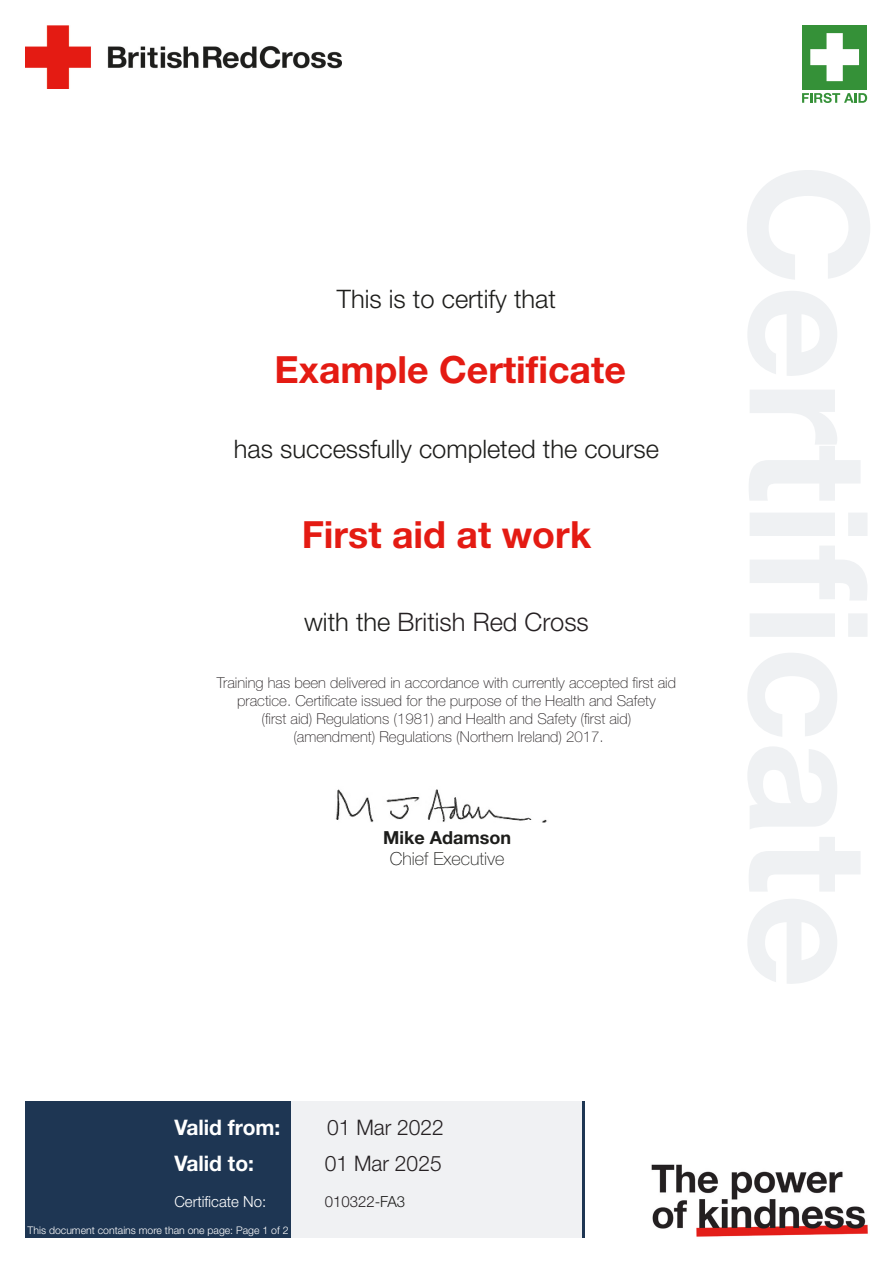
<style>
.page{position:relative;width:893px;height:1263px;background:#fff}
.page>*{position:absolute;margin:0;border:0;box-sizing:border-box;transform-origin:0 0}
.t1{font:700 37.5px "Helvetica Neue LT Pro";color:#e41b13}
.t2{font:300 25.5px "Helvetica Neue LT Pro";color:#1d1d1b}
.t3{font:300 25.5px "Helvetica Neue LT Pro";color:#252022}
.t4{font:700 21.45px "Helvetica Neue LT Pro";color:#fff}
.t5{font:300 21.45px "Helvetica Neue LT Pro";color:#252022}
.t6{font:100 18px "Helvetica Neue LT Pro";color:#1d1d1b}
.t7{font:700 18px "Helvetica Neue LT Pro";color:#1d1d1b}
.t8{font:300 15.3px "Helvetica Neue LT Pro";color:#fff}
.t9{font:300 15.3px "Helvetica Neue LT Pro";color:#252022}
.t10{font:100 15px/18px "Helvetica Neue LT Pro";color:#252022;text-align:center}
.t11{font:300 10.5px "Helvetica Neue LT Pro";color:#fff}
.s1{color:#1d1d1b}
</style>
<div class="page">
<div style="left:802px;top:25px;width:65px;height:64px;background:#359138"></div>
<svg style="left:802px;top:93px;width:65px;height:10px"></svg>
<svg style="left:810px;top:33px;width:49px;height:48px"></svg>
<img style="left:26px;top:25px;width:315px;height:64px">
<img style="left:651px;top:1164px;width:217px;height:73px">
<div style="left:291px;top:1101px;width:292px;height:136px;background:#f0f1f3"></div>
<div style="left:26px;top:1101px;width:265px;height:136px;background:#1e3653"></div>
<hr style="left:583px;top:1101px;width:2px;height:136px;background:#1e3653">
<img style="left:335px;top:789px;width:212px;height:33px">
<p class="t2" style="left:337px;top:283px;width:221px">This is to certify that</p>
<p class="t1" style="left:275px;top:346px;width:353px">Example Certificate</p>
<p class="t2" style="left:234px;top:433px;width:427px">has successfully completed the course</p>
<p class="t1" style="left:302px;top:511px;width:291px">First aid at work</p>
<p class="t3" style="left:304px;top:606px;width:286px"><span class="s1">with the</span> British Red Cross</p>
<p class="t10" style="left:217px;top:673px;width:461px">Training has been delivered in accordance with currently accepted first aid practice. Certificate issued for the purpose of the Health and Safety</p>
<p class="t10" style="left:262px;top:709px;width:371px">(first aid) Regulations (1981) and Health and Safety (first aid)</p>
<p class="t10" style="left:293px;top:727px;width:312px">(amendment) Regulations (Northern Ireland) 2017.</p>
<p class="t7" style="left:383px;top:826px;width:129px">Mike Adamson</p>
<p class="t6" style="left:390px;top:848px;width:116px">Chief Executive</p>
<p class="t4" style="left:174px;top:1113px;width:108px">Valid from:</p>
<p class="t5" style="left:327px;top:1114px;width:118px">01 Mar 2022</p>
<p class="t4" style="left:174px;top:1149px;width:81px">Valid to:</p>
<p class="t5" style="left:325px;top:1150px;width:118px">01 Mar 2025</p>
<p class="t8" style="left:174px;top:1192px;width:93px">Certificate No:</p>
<p class="t9" style="left:325px;top:1192px;width:82px">010322<span class="s1">-FA3</span></p>
<p class="t11" style="left:28px;top:1223px;width:262px">This document contains more than one page: Page 1 of 2</p>
</div>
